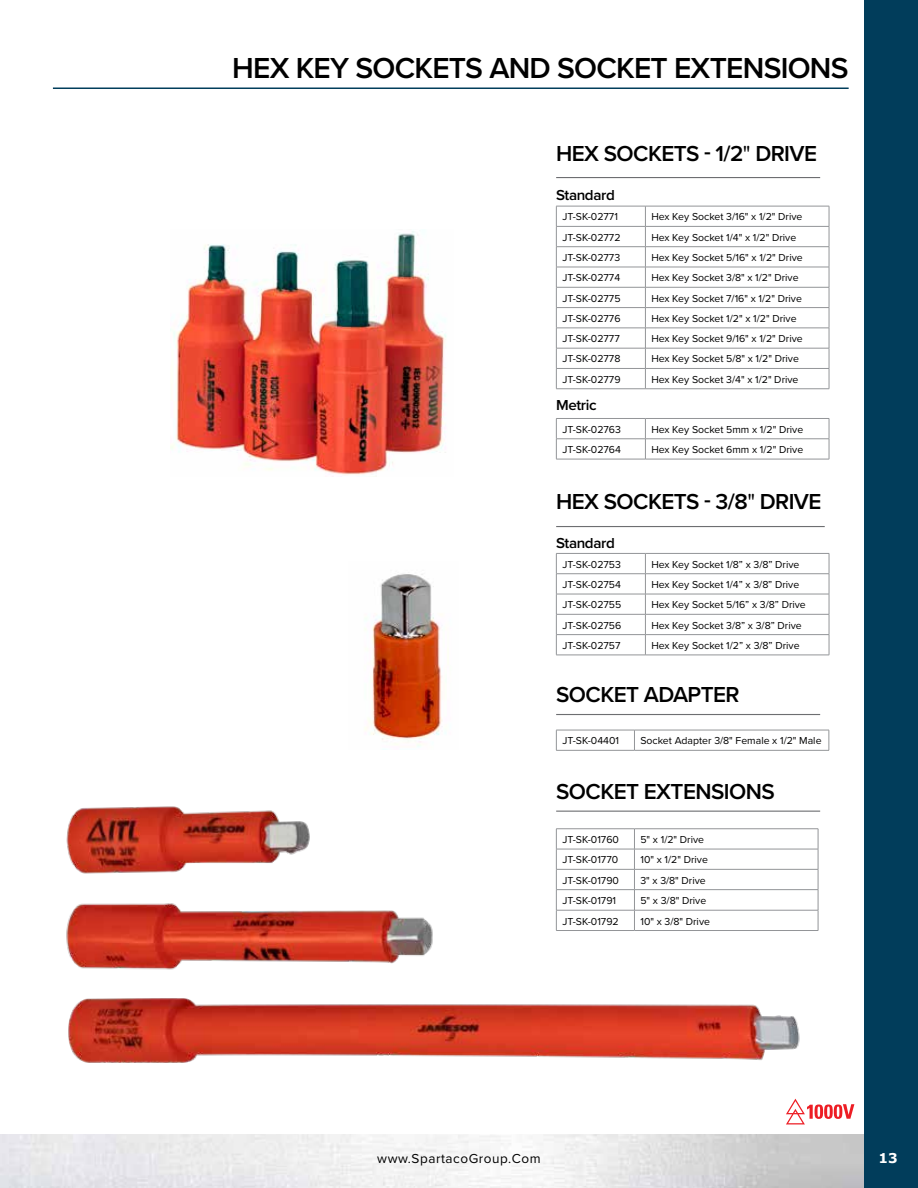
<style>
.page{position:relative;width:918px;height:1188px;background:#fff}
.page>*{position:absolute;margin:0;border:0;box-sizing:border-box;transform-origin:0 0}
.t1{font:600 30px "Proxima Nova";letter-spacing:-.025em;color:#000}
.t2{font:600 22.5px "Proxima Nova";letter-spacing:-.025em;color:#000}
.t3{font:600 15px "Proxima Nova";letter-spacing:-.025em;color:#000}
.t4{font:13.5px "Proxima Nova";letter-spacing:.04em;color:#000}
.t5{font:700 13.5px "Verdana";color:#fff}
.t6{font:10.5px "Proxima Nova";color:#000}
.s1{font-weight:400}
</style>
<div class="page">
<div style="left:864px;top:0;width:54px;height:1188px;background:#013d5b"></div>
<hr style="left:556px;top:418px;width:89px;height:1px;background:#939598">
<hr style="left:645px;top:418px;width:184px;height:1px;background:#939598">
<hr style="left:556px;top:439px;width:89px;height:1px;background:#939598">
<svg style="left:556px;top:419px;width:1px;height:40px"></svg>
<hr style="left:645px;top:439px;width:184px;height:1px;background:#939598">
<svg style="left:645px;top:419px;width:1px;height:40px"></svg>
<svg style="left:829px;top:419px;width:1px;height:40px"></svg>
<hr style="left:556px;top:459px;width:89px;height:1px;background:#939598">
<hr style="left:645px;top:459px;width:184px;height:1px;background:#939598">
<hr style="left:53px;top:88px;width:796px;height:1px;background:#013d5b">
<hr style="left:556px;top:177px;width:264px;height:1px;background:#6d6e71">
<hr style="left:556px;top:206px;width:89px;height:1px;background:#939598">
<hr style="left:645px;top:206px;width:184px;height:1px;background:#939598">
<hr style="left:556px;top:226px;width:89px;height:1px;background:#939598">
<hr style="left:645px;top:226px;width:184px;height:1px;background:#939598">
<hr style="left:556px;top:246px;width:89px;height:1px;background:#939598">
<hr style="left:645px;top:246px;width:184px;height:1px;background:#939598">
<hr style="left:556px;top:267px;width:89px;height:1px;background:#939598">
<hr style="left:645px;top:267px;width:184px;height:1px;background:#939598">
<hr style="left:556px;top:287px;width:89px;height:1px;background:#939598">
<hr style="left:645px;top:287px;width:184px;height:1px;background:#939598">
<hr style="left:556px;top:307px;width:89px;height:1px;background:#939598">
<hr style="left:645px;top:307px;width:184px;height:1px;background:#939598">
<hr style="left:556px;top:328px;width:89px;height:1px;background:#939598">
<hr style="left:645px;top:328px;width:184px;height:1px;background:#939598">
<hr style="left:556px;top:348px;width:89px;height:1px;background:#939598">
<hr style="left:645px;top:348px;width:184px;height:1px;background:#939598">
<hr style="left:556px;top:368px;width:89px;height:1px;background:#939598">
<svg style="left:556px;top:206px;width:1px;height:183px"></svg>
<hr style="left:645px;top:368px;width:184px;height:1px;background:#939598">
<svg style="left:645px;top:206px;width:1px;height:183px"></svg>
<svg style="left:829px;top:206px;width:1px;height:183px"></svg>
<hr style="left:556px;top:389px;width:89px;height:1px;background:#939598">
<hr style="left:645px;top:389px;width:184px;height:1px;background:#939598">
<hr style="left:556px;top:829px;width:78px;height:1px;background:#939598">
<hr style="left:634px;top:829px;width:184px;height:1px;background:#939598">
<hr style="left:556px;top:849px;width:78px;height:1px;background:#939598">
<hr style="left:634px;top:849px;width:184px;height:1px;background:#939598">
<hr style="left:556px;top:869px;width:78px;height:1px;background:#939598">
<hr style="left:634px;top:869px;width:184px;height:1px;background:#939598">
<hr style="left:556px;top:889px;width:78px;height:1px;background:#939598">
<hr style="left:634px;top:889px;width:184px;height:1px;background:#939598">
<hr style="left:556px;top:910px;width:78px;height:1px;background:#939598">
<svg style="left:556px;top:829px;width:1px;height:101px"></svg>
<hr style="left:634px;top:910px;width:184px;height:1px;background:#939598">
<svg style="left:634px;top:830px;width:1px;height:100px"></svg>
<svg style="left:818px;top:829px;width:1px;height:101px"></svg>
<hr style="left:556px;top:930px;width:78px;height:1px;background:#939598">
<hr style="left:634px;top:930px;width:184px;height:1px;background:#939598">
<hr style="left:556px;top:811px;width:264px;height:1px;background:#6d6e71">
<svg style="left:786px;top:1099px;width:68px;height:25px"></svg>
<img style="left:171px;top:231px;width:275px;height:246px">
<hr style="left:556px;top:730px;width:78px;height:1px;background:#939598">
<svg style="left:556px;top:730px;width:1px;height:20px"></svg>
<hr style="left:634px;top:730px;width:195px;height:1px;background:#939598">
<svg style="left:634px;top:730px;width:1px;height:20px"></svg>
<svg style="left:829px;top:730px;width:1px;height:20px"></svg>
<hr style="left:556px;top:750px;width:78px;height:1px;background:#939598">
<hr style="left:634px;top:750px;width:195px;height:1px;background:#939598">
<hr style="left:556px;top:714px;width:264px;height:1px;background:#6d6e71">
<img style="left:365px;top:574px;width:81px;height:173px">
<img style="left:66px;top:903px;width:367px;height:67px">
<img style="left:66px;top:806px;width:244px;height:68px">
<img style="left:68px;top:998px;width:732px;height:65px">
<hr style="left:556px;top:553px;width:89px;height:1px;background:#939598">
<hr style="left:645px;top:553px;width:184px;height:1px;background:#939598">
<hr style="left:556px;top:573px;width:89px;height:1px;background:#939598">
<hr style="left:645px;top:573px;width:184px;height:1px;background:#939598">
<hr style="left:556px;top:594px;width:89px;height:1px;background:#939598">
<hr style="left:645px;top:594px;width:184px;height:1px;background:#939598">
<hr style="left:556px;top:614px;width:89px;height:1px;background:#939598">
<hr style="left:645px;top:614px;width:184px;height:1px;background:#939598">
<hr style="left:556px;top:634px;width:89px;height:1px;background:#939598">
<svg style="left:556px;top:554px;width:1px;height:101px"></svg>
<hr style="left:645px;top:634px;width:184px;height:1px;background:#939598">
<svg style="left:645px;top:554px;width:1px;height:101px"></svg>
<svg style="left:829px;top:554px;width:1px;height:101px"></svg>
<hr style="left:556px;top:655px;width:89px;height:1px;background:#939598">
<hr style="left:645px;top:655px;width:184px;height:1px;background:#939598">
<hr style="left:556px;top:526px;width:269px;height:1px;background:#6d6e71">
<h1 class="t1" style="left:232px;top:46px;width:618px">HEX KEY SOCKETS AND SOCKET EXTENSIONS</h1>
<h2 class="t2" style="left:556px;top:137px;width:262px">HEX SOCKETS - 1/2<span class="s1">"</span> DRIVE</h2>
<h3 class="t3" style="left:556px;top:184px;width:60px">Standard</h3>
<p class="t6" style="left:562px;top:209px;width:57px">JT-SK-02771</p>
<p class="t6" style="left:651px;top:209px;width:153px">Hex Key Socket 3/16" x 1/2" Drive</p>
<p class="t6" style="left:562px;top:229px;width:60px">JT-SK-02772</p>
<p class="t6" style="left:651px;top:229px;width:146px">Hex Key Socket 1/4" x 1/2" Drive</p>
<p class="t6" style="left:562px;top:250px;width:59px">JT-SK-02773</p>
<p class="t6" style="left:651px;top:250px;width:153px">Hex Key Socket 5/16" x 1/2" Drive</p>
<p class="t6" style="left:562px;top:270px;width:59px">JT-SK-02774</p>
<p class="t6" style="left:651px;top:270px;width:149px">Hex Key Socket 3/8" x 1/2" Drive</p>
<p class="t6" style="left:562px;top:290px;width:60px">JT-SK-02775</p>
<p class="t6" style="left:651px;top:290px;width:152px">Hex Key Socket 7/16" x 1/2" Drive</p>
<p class="t6" style="left:562px;top:311px;width:60px">JT-SK-02776</p>
<p class="t6" style="left:651px;top:311px;width:147px">Hex Key Socket 1/2" x 1/2" Drive</p>
<p class="t6" style="left:562px;top:331px;width:59px">JT-SK-02777</p>
<p class="t6" style="left:651px;top:331px;width:153px">Hex Key Socket 9/16" x 1/2" Drive</p>
<p class="t6" style="left:562px;top:351px;width:60px">JT-SK-02778</p>
<p class="t6" style="left:651px;top:351px;width:149px">Hex Key Socket 5/8" x 1/2" Drive</p>
<p class="t6" style="left:562px;top:371px;width:60px">JT-SK-02779</p>
<p class="t6" style="left:651px;top:371px;width:149px">Hex Key Socket 3/4" x 1/2" Drive</p>
<h3 class="t3" style="left:556px;top:394px;width:42px">Metric</h3>
<p class="t6" style="left:562px;top:421px;width:60px">JT-SK-02763</p>
<p class="t6" style="left:651px;top:421px;width:153px">Hex Key Socket 5mm x 1/2" Drive</p>
<p class="t6" style="left:562px;top:442px;width:60px">JT-SK-02764</p>
<p class="t6" style="left:651px;top:442px;width:153px">Hex Key Socket 6mm x 1/2" Drive</p>
<h2 class="t2" style="left:556px;top:484px;width:267px">HEX SOCKETS - 3/8<span class="s1">"</span> DRIVE</h2>
<h3 class="t3" style="left:556px;top:531px;width:60px">Standard</h3>
<p class="t6" style="left:562px;top:556px;width:60px">JT-SK-02753</p>
<p class="t6" style="left:651px;top:556px;width:150px">Hex Key Socket 1/8” x 3/8” Drive</p>
<p class="t6" style="left:562px;top:577px;width:60px">JT-SK-02754</p>
<p class="t6" style="left:651px;top:577px;width:149px">Hex Key Socket 1/4” x 3/8” Drive</p>
<p class="t6" style="left:562px;top:597px;width:60px">JT-SK-02755</p>
<p class="t6" style="left:651px;top:597px;width:156px">Hex Key Socket 5/16” x 3/8” Drive</p>
<p class="t6" style="left:562px;top:617px;width:60px">JT-SK-02756</p>
<p class="t6" style="left:651px;top:617px;width:152px">Hex Key Socket 3/8” x 3/8” Drive</p>
<p class="t6" style="left:562px;top:638px;width:60px">JT-SK-02757</p>
<p class="t6" style="left:651px;top:638px;width:150px">Hex Key Socket 1/2” x 3/8” Drive</p>
<h2 class="t2" style="left:556px;top:678px;width:185px">SOCKET ADAPTER</h2>
<p class="t6" style="left:562px;top:733px;width:58px">JT-SK-04401</p>
<p class="t6" style="left:640px;top:733px;width:183px">Socket Adapter 3/8" Female x 1/2" Male</p>
<h2 class="t2" style="left:556px;top:775px;width:220px">SOCKET EXTENSIONS</h2>
<p class="t6" style="left:562px;top:832px;width:58px">JT-SK-01760</p>
<p class="t6" style="left:640px;top:832px;width:65px">5" x 1/2" Drive</p>
<p class="t6" style="left:562px;top:852px;width:57px">JT-SK-01770</p>
<p class="t6" style="left:640px;top:852px;width:69px">10" x 1/2" Drive</p>
<p class="t6" style="left:562px;top:872px;width:58px">JT-SK-01790</p>
<p class="t6" style="left:640px;top:872px;width:67px">3" x 3/8" Drive</p>
<p class="t6" style="left:562px;top:893px;width:55px">JT-SK-01791</p>
<p class="t6" style="left:640px;top:893px;width:67px">5" x 3/8" Drive</p>
<p class="t6" style="left:562px;top:913px;width:58px">JT-SK-01792</p>
<p class="t6" style="left:640px;top:913px;width:71px">10" x 3/8" Drive</p>
<p class="t4" style="left:377px;top:1148px;width:165px">www.SpartacoGroup.Com</p>
<p class="t5" style="left:879px;top:1149px;width:21px">13</p>
</div>
